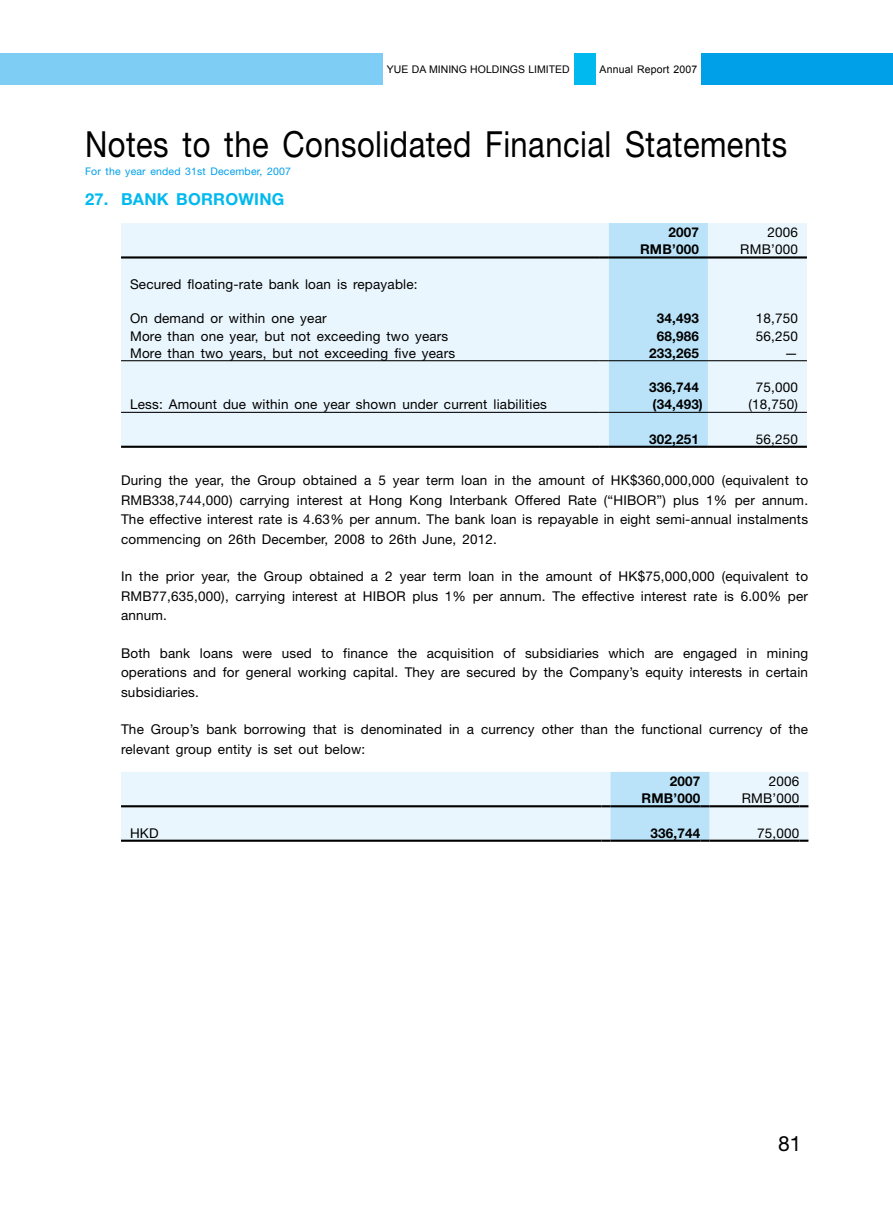
<style>
.page{position:relative;width:893px;height:1212px;background:#fff}
.page>*{position:absolute;margin:0;border:0;box-sizing:border-box;transform-origin:0 0}
.t1{font:36px "Helvetica Neue LT Std";letter-spacing:.015em;color:#000;scale:.86 1}
.t2{font:21px "Helvetica Neue LT Std";color:#000}
.t3{font:700 16.5px "Helvetica Neue LT Std";letter-spacing:.015em;color:#00b9ef}
.t4{font:13.5px/19.5px "Helvetica Neue LT Std";letter-spacing:.015em;color:#000;text-align:justify}
.t5{font:700 13.5px "Helvetica Neue LT Std";letter-spacing:.015em;color:#000}
.t6{font:10.5px "Arial";color:#000}
.t7{font:10.5px "Helvetica Neue LT Std";letter-spacing:.015em;color:#00a0e9}
</style>
<div class="page">
<div style="left:702px;top:53px;width:191px;height:32px;background:#00a0e9"></div>
<div style="left:0;top:53px;width:383px;height:32px;background:#7dcdf4"></div>
<div style="left:574px;top:53px;width:21px;height:32px;background:#00b9ef"></div>
<div style="left:121px;top:223px;width:686px;height:223px;background:#eaf6fd"></div>
<hr style="left:121px;top:256px;width:479px;height:3px;background:#000">
<hr style="left:708px;top:256px;width:90px;height:3px;background:#000">
<svg style="left:798px;top:256px;width:9px;height:3px"></svg>
<hr style="left:121px;top:412px;width:479px;height:1px;background:#000">
<hr style="left:708px;top:412px;width:90px;height:1px;background:#000">
<hr style="left:121px;top:360px;width:479px;height:1px;background:#000">
<hr style="left:708px;top:360px;width:90px;height:1px;background:#000">
<hr style="left:121px;top:446px;width:479px;height:2px;background:#000">
<svg style="left:600px;top:223px;width:108px;height:225px;background:#b9def2"></svg>
<hr style="left:708px;top:446px;width:90px;height:2px;background:#000">
<svg style="left:798px;top:446px;width:9px;height:2px"></svg>
<div style="left:121px;top:772px;width:687px;height:68px;background:#eaf6fd"></div>
<hr style="left:121px;top:805px;width:480px;height:2px;background:#000">
<hr style="left:709px;top:805px;width:90px;height:2px;background:#000">
<svg style="left:799px;top:805px;width:9px;height:2px"></svg>
<hr style="left:121px;top:840px;width:480px;height:2px;background:#000">
<svg style="left:601px;top:772px;width:108px;height:70px;background:#b2d6ea"></svg>
<hr style="left:709px;top:840px;width:90px;height:2px;background:#000">
<svg style="left:799px;top:840px;width:9px;height:2px"></svg>
<p class="t6" style="left:387px;top:62px;width:184px">YUE DA MINING HOLDINGS LIMITED</p>
<p class="t6" style="left:600px;top:62px;width:99px">Annual Report 2007</p>
<h1 class="t1" style="left:85px;top:123px;width:818px">Notes to the Consolidated Financial Statements</h1>
<p class="t7" style="left:85px;top:165px;width:207px">For the year ended 31st December, 2007</p>
<p class="t3" style="left:85px;top:189px;width:201px">27. BANK BORROWING</p>
<p class="t5" style="left:668px;top:224px;width:32px">2007</p>
<p class="t4" style="left:767px;top:223px;width:32px">2006</p>
<p class="t5" style="left:640px;top:241px;width:60px">RMB’000</p>
<p class="t4" style="left:740px;top:240px;width:59px">RMB’000</p>
<p class="t4" style="left:130px;top:274px;width:289px">Secured floating-rate bank loan is repayable:</p>
<p class="t4" style="left:130px;top:309px;width:198px">On demand or within one year</p>
<p class="t5" style="left:657px;top:310px;width:44px">34,493</p>
<p class="t4" style="left:756px;top:309px;width:44px">18,750</p>
<p class="t4" style="left:130px;top:326px;width:320px">More than one year, but not exceeding two years</p>
<p class="t5" style="left:657px;top:327px;width:44px">68,986</p>
<p class="t4" style="left:756px;top:326px;width:44px">56,250</p>
<p class="t4" style="left:130px;top:343px;width:327px">More than two years, but not exceeding five years</p>
<p class="t5" style="left:649px;top:345px;width:51px">233,265</p>
<p class="t4" style="left:784px;top:343px;width:15px">—</p>
<p class="t5" style="left:649px;top:379px;width:51px">336,744</p>
<p class="t4" style="left:756px;top:377px;width:44px">75,000</p>
<p class="t4" style="left:130px;top:395px;width:418px">Less: Amount due within one year shown under current liabilities</p>
<p class="t5" style="left:652px;top:396px;width:52px">(34,493)</p>
<p class="t4" style="left:748px;top:395px;width:51px">(18,750)</p>
<p class="t5" style="left:649px;top:431px;width:51px">302,251</p>
<p class="t4" style="left:756px;top:429px;width:44px">56,250</p>
<p class="t4" style="left:121px;top:471px;width:689px">During the year, the Group obtained a 5 year term loan in the amount of HK$360,000,000 (equivalent to RMB338,744,000) carrying interest at Hong Kong Interbank Offered Rate (“HIBOR”) plus 1% per annum.<br>The effective interest rate is 4.63% per annum. The bank loan is repayable in eight semi-annual instalments commencing on 26th December, 2008 to 26th June, 2012.</p>
<p class="t4" style="left:121px;top:567px;width:689px">In the prior year, the Group obtained a 2 year term loan in the amount of HK$75,000,000 (equivalent to RMB77,635,000), carrying interest at HIBOR plus 1% per annum. The effective interest rate is 6.00% per annum.</p>
<p class="t4" style="left:121px;top:643px;width:689px">Both bank loans were used to finance the acquisition of subsidiaries which are engaged in mining operations and for general working capital. They are secured by the Company’s equity interests in certain subsidiaries.</p>
<p class="t4" style="left:121px;top:720px;width:688px">The Group’s bank borrowing that is denominated in a currency other than the functional currency of the relevant group entity is set out below:</p>
<p class="t5" style="left:670px;top:773px;width:32px">2007</p>
<p class="t4" style="left:769px;top:771px;width:32px">2006</p>
<p class="t5" style="left:641px;top:790px;width:60px">RMB’000</p>
<p class="t4" style="left:742px;top:788px;width:59px">RMB’000</p>
<p class="t4" style="left:130px;top:823px;width:30px">HKD</p>
<p class="t5" style="left:650px;top:824px;width:51px">336,744</p>
<p class="t4" style="left:757px;top:823px;width:44px">75,000</p>
<h2 class="t2" style="left:778px;top:1131px;width:25px">81</h2>
</div>
